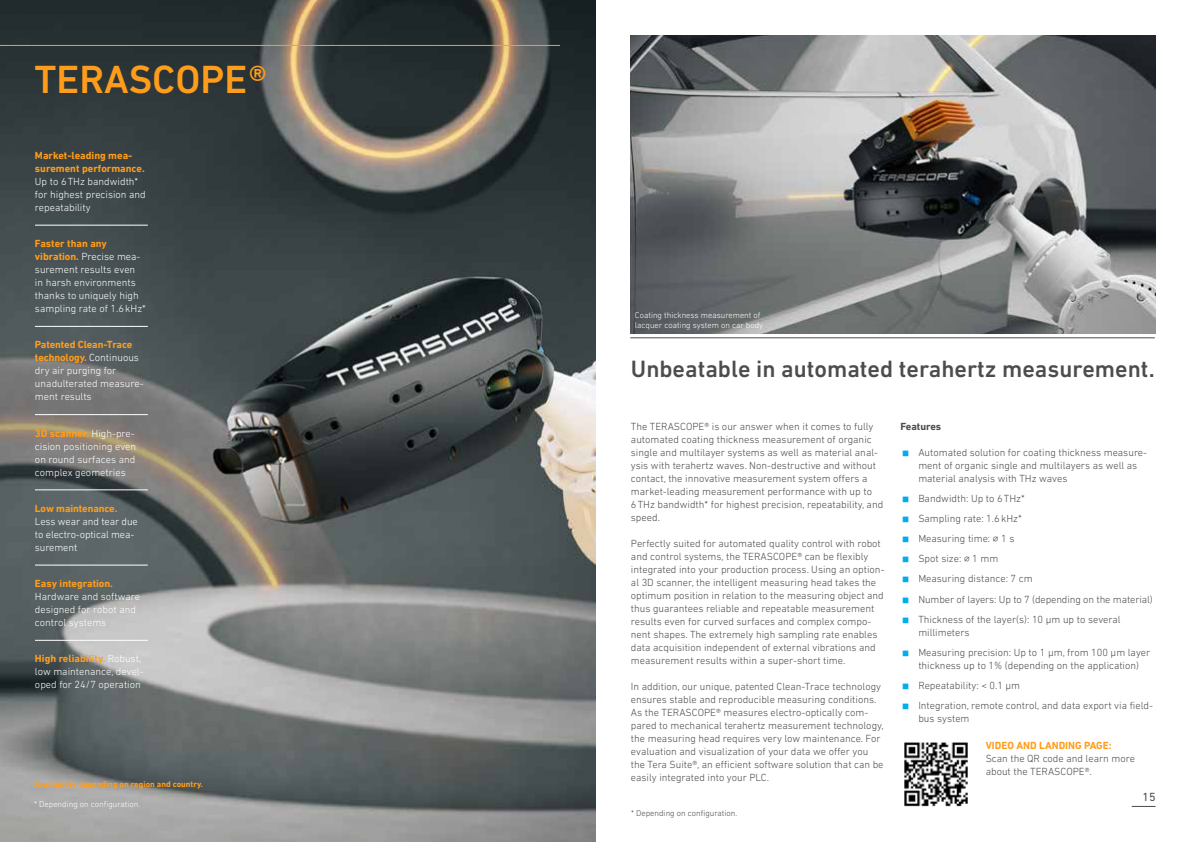
<style>
.page{position:relative;width:1191px;height:842px;background:#fff}
.page>*{position:absolute;margin:0;border:0;box-sizing:border-box;transform-origin:0 0}
.t1{font:700 40px "DIN Next LT Pro";color:#00aeef}
.t2{font:500 40px "DIN Next LT Pro";color:#ff9d1b}
.t3{font:500 24px "DIN Next LT Pro";color:#4b4c4d}
.t4{font:12px "DIN Next LT Pro";color:#4b4c4d}
.t5{font:300 10.5px/13px "DIN Next LT Pro";color:#4b4c4d}
.t6{font:300 10.5px/13px "DIN Next LT Pro";color:#fff}
.t7{font:700 10.5px/13px "DIN Next LT Pro";color:#ff9d1b}
.t8{font:700 10.5px "DIN Next LT Pro";color:#4b4c4d}
.t9{font:300 8.5px/10px "DIN Next LT Pro";color:#fff}
.t10{font:700 8.5px "DIN Next LT Pro";color:#ff9d1b}
.t11{font:300 8.5px "DIN Next LT Pro";color:#4b4c4d}
.s1{font-weight:700;color:#ff9d1b}
.s2{font-family:"Cambria Math";font-weight:400}
</style>
<div class="page">
<img style="left:0;top:0;width:595px;height:842px">
<img style="left:631px;top:35px;width:524px;height:298px">
<svg style="left:1131px;top:806px;width:24px;height:1px"></svg>
<hr style="left:35px;top:225px;width:113px;height:1px;background:#fff">
<hr style="left:35px;top:326px;width:113px;height:1px;background:#fff">
<hr style="left:35px;top:414px;width:113px;height:1px;background:#fff">
<hr style="left:35px;top:490px;width:113px;height:1px;background:#fff">
<hr style="left:35px;top:565px;width:113px;height:1px;background:#fff">
<hr style="left:35px;top:640px;width:113px;height:1px;background:#fff">
<img style="left:904px;top:742px;width:64px;height:65px">
<hr style="left:630px;top:338px;width:524px;height:1px;background:#4b4c4d">
<hr style="left:0;top:45px;width:560px;height:1px;background:#ff9d1b">
<h1 class="t2" style="left:35px;top:56px;width:234px">TERASCOPE®</h1>
<p class="t7" style="left:35px;top:149px;width:111px">Market-leading mea&shy;surement performance.</p>
<p class="t6" style="left:35px;top:175px;width:112px">Up to 6THz bandwidth* for highest precision and repeatability</p>
<p class="t6" style="left:35px;top:237px;width:112px"><span class="s1">Faster than any vibration.</span> Precise mea&shy;surement results even in harsh environments thanks to uniquely high sampling rate of 1.6kHz*</p>
<p class="t6" style="left:35px;top:338px;width:110px"><span class="s1">Patented Clean-Trace technology.</span> Continuous dry air purging for unadulterated measure&shy;ment results</p>
<p class="t6" style="left:35px;top:426px;width:103px"><span class="s1">3D scanner.</span> High-pre&shy;cision positioning even on round surfaces and complex geometries</p>
<p class="t7" style="left:35px;top:502px;width:84px">Low maintenance.</p>
<p class="t6" style="left:35px;top:515px;width:104px">Less wear and tear due to electro-optical mea&shy;surement</p>
<p class="t7" style="left:35px;top:577px;width:80px">Easy integration.</p>
<p class="t6" style="left:35px;top:590px;width:107px">Hardware and software designed for robot and control systems</p>
<p class="t6" style="left:35px;top:652px;width:110px"><span class="s1">High reliability.</span> Robust, low maintenance, devel&shy;oped for 24/7 operation</p>
<p class="t10" style="left:34px;top:779px;width:170px">Availability depending on region and country.</p>
<p class="t9" style="left:34px;top:798px;width:108px">* Depending on configuration.</p>
<p class="t9" style="left:635px;top:310px;width:130px">Coating thickness measurement of lacquer coating system on car body</p>
<h2 class="t3" style="left:631px;top:355px;width:525px">Unbeatable in automated terahertz measurement.</h2>
<p class="t5" style="left:631px;top:420px;width:254px">The TERASCOPE® is our answer when it comes to fully automated coating thickness measurement of organic single and multilayer systems as well as material anal&shy;ysis with terahertz waves. Non-destructive and without contact, the innovative measurement system offers a market-leading measurement performance with up to 6THz bandwidth* for highest precision, repeatability, and speed.</p>
<p class="t5" style="left:631px;top:537px;width:255px">Perfectly suited for automated quality control with robot and control systems, the TERASCOPE® can be flexibly integrated into your production process. Using an option&shy;al 3D scanner, the intelligent measuring head takes the optimum position in relation to the measuring object and thus guarantees reliable and repeatable measurement results even for curved surfaces and complex compo&shy;nent shapes. The extremely high sampling rate enables data acquisition independent of external vibrations and measurement results within a super-short time.</p>
<p class="t5" style="left:631px;top:680px;width:254px">In addition, our unique, patented Clean-Trace technology ensures stable and reproducible measuring conditions.<br>As the TERASCOPE® measures electro-optically com&shy;pared to mechanical terahertz measurement technology, the measuring head requires very low maintenance. For evaluation and visualization of your data we offer you the Tera Suite®, an efficient software solution that can be easily integrated into your PLC.</p>
<p class="t11" style="left:631px;top:808px;width:108px">* Depending on configuration.</p>
<p class="t8" style="left:900px;top:420px;width:42px">Features</p>
<h1 class="t1" style="left:900px;top:427px;width:12px">∙</h1>
<p class="t5" style="left:918px;top:446px;width:230px">Automated solution for coating thickness measure&shy;ment of organic single and multilayers as well as material analysis with THz waves</p>
<h1 class="t1" style="left:900px;top:473px;width:12px">∙</h1>
<p class="t5" style="left:918px;top:492px;width:108px">Bandwidth: Up to 6THz*</p>
<h1 class="t1" style="left:900px;top:493px;width:12px">∙</h1>
<p class="t5" style="left:918px;top:512px;width:105px">Sampling rate: 1.6kHz*</p>
<h1 class="t1" style="left:900px;top:513px;width:12px">∙</h1>
<p class="t5" style="left:918px;top:532px;width:98px">Measuring time: <span class="s2">⌀</span> 1 s</p>
<h1 class="t1" style="left:900px;top:533px;width:12px">∙</h1>
<p class="t5" style="left:918px;top:552px;width:81px">Spot size: <span class="s2">⌀</span> 1 mm</p>
<h1 class="t1" style="left:900px;top:553px;width:12px">∙</h1>
<p class="t5" style="left:918px;top:572px;width:116px">Measuring distance: 7 cm</p>
<h1 class="t1" style="left:900px;top:573px;width:12px">∙</h1>
<p class="t5" style="left:918px;top:592px;width:236px">Number of layers: Up to 7 (depending on the material)</p>
<h1 class="t1" style="left:900px;top:594px;width:12px">∙</h1>
<p class="t5" style="left:918px;top:612px;width:204px">Thickness of the layer(s): 10 μm up to several millimeters</p>
<h1 class="t1" style="left:900px;top:627px;width:12px">∙</h1>
<p class="t5" style="left:918px;top:645px;width:233px">Measuring precision: Up to 1 μm, from 100 µm layer thickness up to 1% (depending on the application)</p>
<h1 class="t1" style="left:900px;top:660px;width:12px">∙</h1>
<p class="t5" style="left:918px;top:679px;width:103px">Repeatability: &lt; 0.1 μm</p>
<h1 class="t1" style="left:900px;top:680px;width:12px">∙</h1>
<p class="t5" style="left:918px;top:699px;width:236px">Integration, remote control, and data export via field&shy;bus system</p>
<p class="t7" style="left:985px;top:738px;width:127px">VIDEO AND LANDING PAGE:</p>
<p class="t5" style="left:985px;top:751px;width:151px">Scan the QR code and learn more about the TERASCOPE®.</p>
<p class="t4" style="left:1142px;top:789px;width:15px">15</p>
</div>
